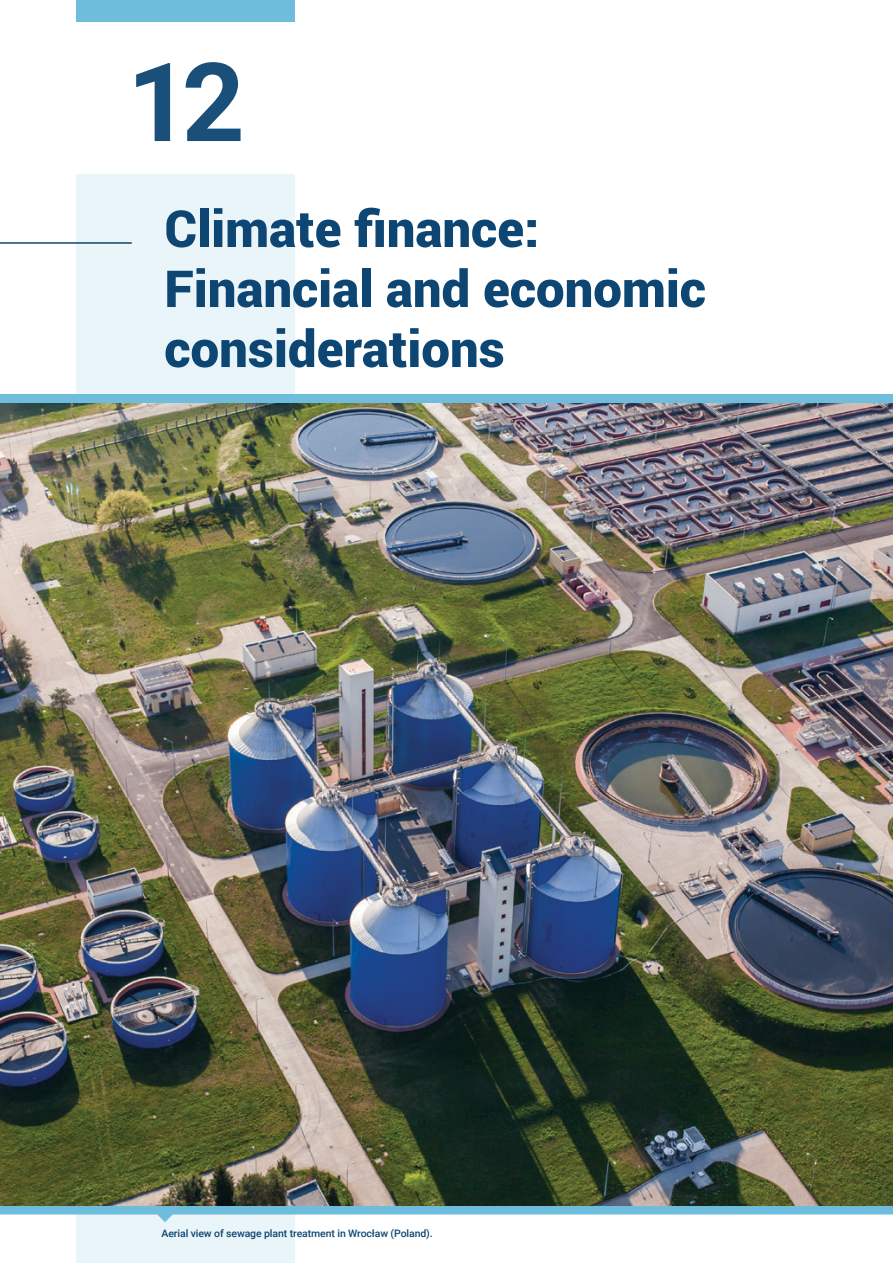
<style>
.page{position:relative;width:893px;height:1263px;background:#fff}
.page>*{position:absolute;margin:0;border:0;box-sizing:border-box;transform-origin:0 0}
.t1{font:700 109.5px "Roboto";color:#0e4673}
.t2{font:900 51px/60px "Roboto";color:#0e4673}
.picture_caption{font:500 10.35px "Roboto";letter-spacing:-.01em;color:#0e4673}
</style>
<div class="page">
<div style="left:77px;top:0;width:218px;height:21px;background:#6fbddc"></div>
<hr style="left:0;top:242px;width:132px;height:2px;background:#0e4673">
<div style="left:77px;top:174px;width:218px;height:1089px;background:#e9f5f9"></div>
<img style="left:0;top:402px;width:893px;height:804px">
<div style="left:0;top:394px;width:893px;height:8px;background:#6fbddc"></div>
<svg style="left:0;top:1206px;width:893px;height:16px"></svg>
<h1 class="t1" style="left:127px;top:25px;width:119px">12</h1>
<p class="t2" style="left:164px;top:197px;width:543px">Climate finance:<br>Financial and economic considerations</p>
<p class="picture_caption" style="left:162px;top:1226px;width:273px">Aerial view of sewage plant treatment in Wrocław (Poland).</p>
</div>
